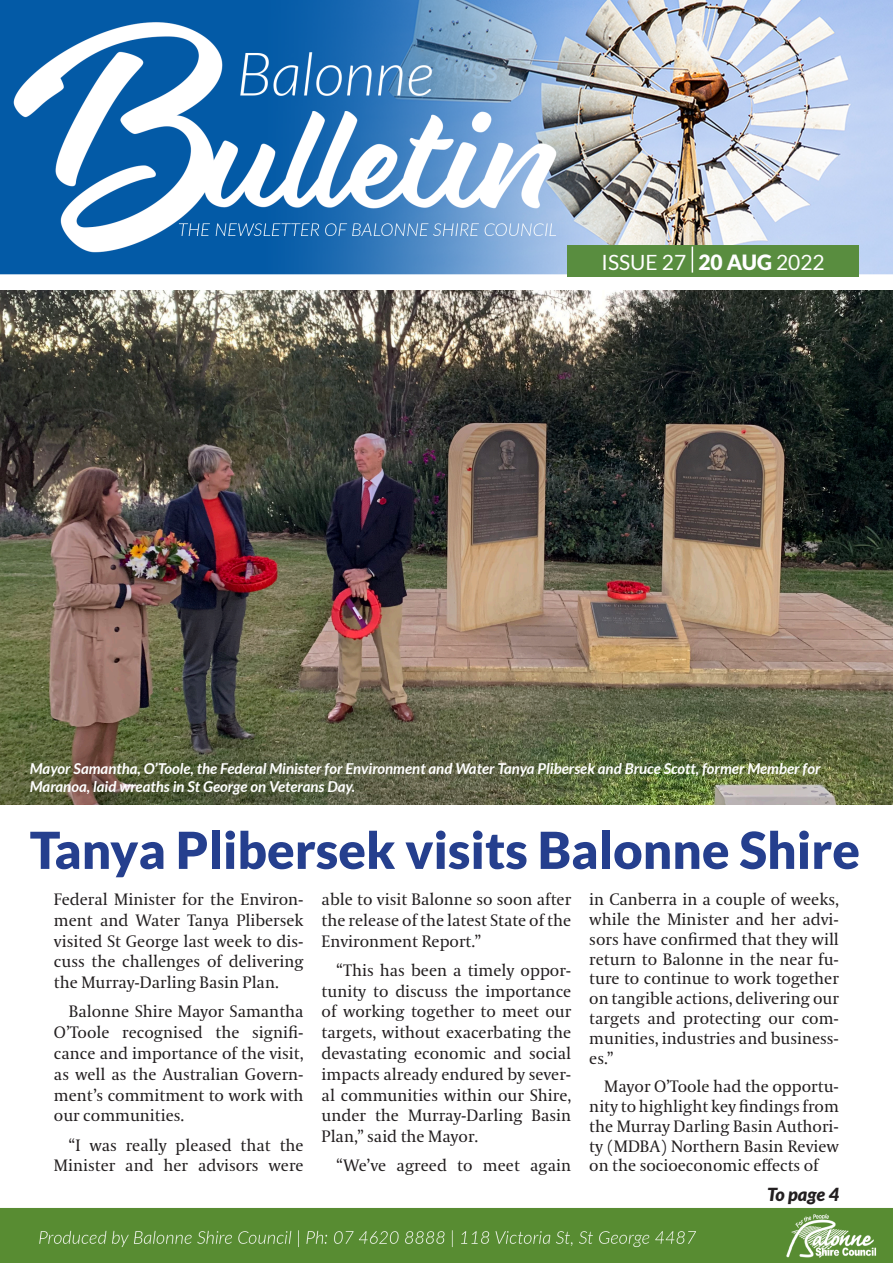
<style>
.page{position:relative;width:893px;height:1263px;background:#fff}
.page>*{position:absolute;margin:0;border:0;box-sizing:border-box;transform-origin:0 0}
.Head_Centred{font:900 51px "Lato";color:#253f8e}
.t1{font:21px "Lato";color:#fff}
.Roadworks_Head{font:italic 900 18px "Lato";color:#231f20}
.Body_Text{font:16.5px/20.7px "Coranto 2";color:#231f20;text-align:justify}
.First_Paragraph{font:16.5px/20.7px "Coranto 2";color:#231f20;text-align:justify}
.t2{font:italic 700 15px/18px "Lato";color:#fff}
.s1{font-weight:900}
</style>
<div class="page">
<img style="left:0;top:0;width:893px;height:1263px">
<div style="left:567px;top:245px;width:292px;height:32px;background:#598d3f"></div>
<svg style="left:692px;top:247px;width:1px;height:26px"></svg>
<p class="t1" style="left:602px;top:250px;width:225px">ISSUE 27 <span class="s1">20 AUG</span> 2022</p>
<p class="t2" style="left:30px;top:760px;width:792px">Mayor Samantha, O’Toole, the Federal Minister for Environment and Water Tanya Plibersek and Bruce Scott, former Member for<br>Maranoa, laid wreaths in St George on Veterans Day.</p>
<p class="Head_Centred" style="left:30px;top:820px;width:832px">Tanya Plibersek visits Balonne Shire</p>
<p class="First_Paragraph" style="left:54px;top:890px;width:251px">Federal Minister for the Environ&shy;ment and Water Tanya Plibersek visited St George last week to dis&shy;cuss the challenges of delivering the Murray-Darling Basin Plan.</p>
<p class="Body_Text" style="left:54px;top:1002px;width:251px;text-indent:15px">Balonne Shire Mayor Samantha O’Toole recognised the signifi&shy;cance and importance of the visit, as well as the Australian Govern&shy;ment’s commitment to work with our communities.</p>
<p class="Body_Text" style="left:54px;top:1135px;width:251px;text-align:right">“I was really pleased that the<br>Minister and her advisors were</p>
<p class="Body_Text" style="left:322px;top:890px;width:251px">able to visit Balonne so soon after the release of the latest State of the Environment Report.”</p>
<p class="Body_Text" style="left:322px;top:960px;width:251px;text-indent:15px">“This has been a timely oppor&shy;tunity to discuss the importance of working together to meet our targets, without exacerbating the devastating economic and social impacts already endured by sever&shy;al communities within our Shire, under the Murray-Darling Basin Plan,” said the Mayor.</p>
<p class="Body_Text" style="left:336px;top:1156px;width:236px">“We’ve agreed to meet again</p>
<p class="Body_Text" style="left:589px;top:890px;width:251px;line-height:19.8px">in Canberra in a couple of weeks, while the Minister and her advi&shy;sors have confirmed that they will return to Balonne in the near fu&shy;ture to continue to work together on tangible actions, delivering our targets and protecting our com&shy;munities, industries and business&shy;es.”</p>
<p class="Body_Text" style="left:589px;top:1077px;width:251px;line-height:19.8px;text-indent:15px">Mayor O’Toole had the opportu&shy;nity to highlight key findings from the Murray Darling Basin Authori&shy;ty (MDBA) Northern Basin Review on the socioeconomic effects of</p>
<p class="Roadworks_Head" style="left:767px;top:1184px;width:73px">To page 4</p>
</div>
